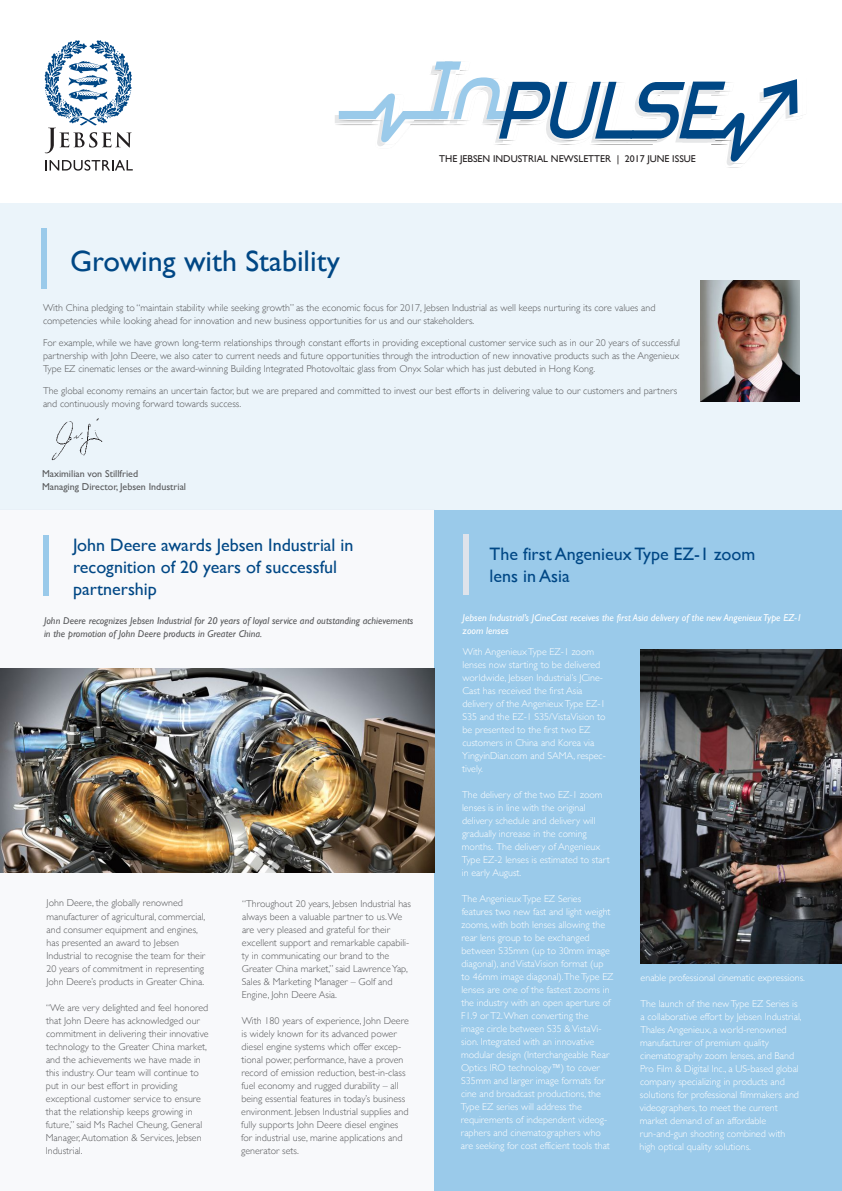
<style>
.page{position:relative;width:842px;height:1191px;background:#fff}
.page>*{position:absolute;margin:0;border:0;box-sizing:border-box;transform-origin:0 0}
.t1{font:30px "Gill Sans";color:#004785}
.t2{font:18px/22px "Gill Sans";color:#004785}
.t3{font:300 10px/13px "Gill Sans";color:#58595b}
.t4{font:300 10px/13px "Gill Sans";color:#fff}
.t5{font:italic 10px/13px "Gill Sans";color:#58595b}
.t6{font:italic 10px/13px "Gill Sans";color:#fff}
.t7{font:10px/13px "Gill Sans";color:#58595b}
.t8{font:9.9px "Gill Sans";color:#231f20}
</style>
<div class="page">
<div style="left:0;top:203px;width:842px;height:307px;background:#ebf4fa"></div>
<div style="left:0;top:510px;width:435px;height:681px;background:#f8f9fb"></div>
<svg style="left:45px;top:40px;width:88px;height:131px"></svg>
<svg style="left:335px;top:62px;width:462px;height:106px"></svg>
<div style="left:43px;top:536px;width:5px;height:60px;background:#9acaea"></div>
<div style="left:435px;top:510px;width:407px;height:681px;background:#9acaea"></div>
<div style="left:463px;top:534px;width:5px;height:60px;background:#dfe3eb"></div>
<div style="left:42px;top:228px;width:5px;height:60px;background:#9acaea"></div>
<img style="left:51px;top:418px;width:52px;height:43px">
<img style="left:0;top:668px;width:435px;height:205px">
<img style="left:700px;top:280px;width:100px;height:121px">
<img style="left:641px;top:649px;width:201px;height:314px">
<h1 class="t1" style="left:70px;top:243px;width:271px">Growing with Stability</h1>
<p class="t8" style="left:439px;top:153px;width:258px">THE JEBSEN INDUSTRIAL NEWSLETTER | 2017 JUNE ISSUE</p>
<p class="t3" style="left:43px;top:301px;width:614px">With China pledging to “maintain stability while seeking growth” as the economic focus for 2017, Jebsen Industrial as well keeps nurturing its core values and competencies while looking ahead for innovation and new business opportunities for us and our stakeholders.</p>
<p class="t3" style="left:43px;top:336px;width:639px;text-align:justify">For example, while we have grown long-term relationships through constant efforts in providing exceptional customer service such as in our 20 years of successful partnership with John Deere, we also cater to current needs and future opportunities through the introduction of new innovative products such as the Angenieux Type EZ cinematic lenses or the award-winning Building Integrated Photovoltaic glass from Onyx Solar which has just debuted in Hong Kong.</p>
<p class="t3" style="left:43px;top:384px;width:636px">The global economy remains an uncertain factor, but we are prepared and committed to invest our best efforts in delivering value to our customers and partners and continuously moving forward towards success.</p>
<p class="t7" style="left:42px;top:467px;width:146px">Maximilian von Stillfried<br>Managing Director, Jebsen Industrial</p>
<h2 class="t2" style="left:73px;top:534px;width:282px">John Deere awards Jebsen Industrial in recognition of 20 years of successful partnership</h2>
<p class="t5" style="left:44px;top:614px;width:371px">John Deere recognizes Jebsen Industrial for 20 years of loyal service and outstanding achievements in the promotion of John Deere products in Greater China.</p>
<p class="t3" style="left:46px;top:896px;width:160px">John Deere, the globally renowned manufacturer of agricultural, commercial, and consumer equipment and engines, has presented an award to Jebsen Industrial to recognise the team for their 20 years of commitment in representing John Deere’s products in Greater China.</p>
<p class="t3" style="left:46px;top:1000px;width:165px">“We are very delighted and feel honored that John Deere has acknowledged our commitment in delivering their innovative technology to the Greater China market, and the achievements we have made in this industry. Our team will continue to put in our best effort in providing exceptional customer service to ensure that the relationship keeps growing in future,” said Ms Rachel Cheung, General Manager, Automation &amp; Services, Jebsen Industrial.</p>
<p class="t3" style="left:242px;top:897px;width:171px">“Throughout 20 years, Jebsen Industrial has always been a valuable partner to us. We are very pleased and grateful for their excellent support and remarkable capabili&shy;ty in communicating our brand to the Greater China market,” said Lawrence Yap, Sales &amp; Marketing Manager – Golf and Engine, John Deere Asia.</p>
<p class="t3" style="left:241px;top:1014px;width:169px">With 180 years of experience, John Deere is widely known for its advanced power diesel engine systems which offer excep&shy;tional power, performance, have a proven record of emission reduction, best-in-class fuel economy and rugged durability – all being essential features in today’s business environment. Jebsen Industrial supplies and fully supports John Deere diesel engines for industrial use, marine applications and generator sets.</p>
<h2 class="t2" style="left:490px;top:542px;width:267px">The first Angenieux Type EZ-1 zoom lens in Asia</h2>
<p class="t6" style="left:463px;top:611px;width:341px">Jebsen Industrial’s JCineCast receives the first Asia delivery of the new Angenieux Type EZ-1 zoom lenses</p>
<p class="t4" style="left:462px;top:645px;width:145px">With Angenieux Type EZ-1 zoom lenses now starting to be delivered worldwide, Jebsen Industrial’s JCine-<br>Cast has received the first Asia delivery of the Angenieux Type EZ-1<br>S35 and the EZ-1 S35/VistaVision to be presented to the first two EZ customers in China and Korea via<br>YingyinDian.com and SAMA, respec&shy;tively.</p>
<p class="t4" style="left:462px;top:788px;width:150px">The delivery of the two EZ-1 zoom lenses is in line with the original delivery schedule and delivery will gradually increase in the coming months. The delivery of Angenieux<br>Type EZ-2 lenses is estimated to start in early August.</p>
<p class="t4" style="left:461px;top:892px;width:154px">The Angenieux Type EZ Series features two new fast and light weight zooms, with both lenses allowing the rear lens group to be exchanged between S35mm (up to 30mm image diagonal), and VistaVision format (up to 46mm image diagonal).The Type EZ lenses are one of the fastest zooms in the industry with an open aperture of F1.9 or T2. When converting the<br>image circle between S35 &amp; VistaVi&shy;sion. Integrated with an innovative modular design (Interchangeable Rear Optics IRO technology™) to cover S35mm and larger image formats for cine and broadcast productions, the Type EZ series will address the requirements of independent videog&shy;raphers and cinematographers who are seeking for cost efficient tools that</p>
<p class="t4" style="left:641px;top:970px;width:166px">enable professional cinematic expressions.</p>
<p class="t4" style="left:639px;top:996px;width:164px">The launch of the new Type EZ Series is a collaborative effort by Jebsen Industrial, Thales Angenieux, a world-renowned manufacturer of premium quality cinematography zoom lenses, and Band Pro Film &amp; Digital Inc., a US-based global company specializing in products and solutions for professional filmmakers and videographers, to meet the current market demand of an affordable run-and-gun shooting combined with high optical quality solutions.</p>
</div>
